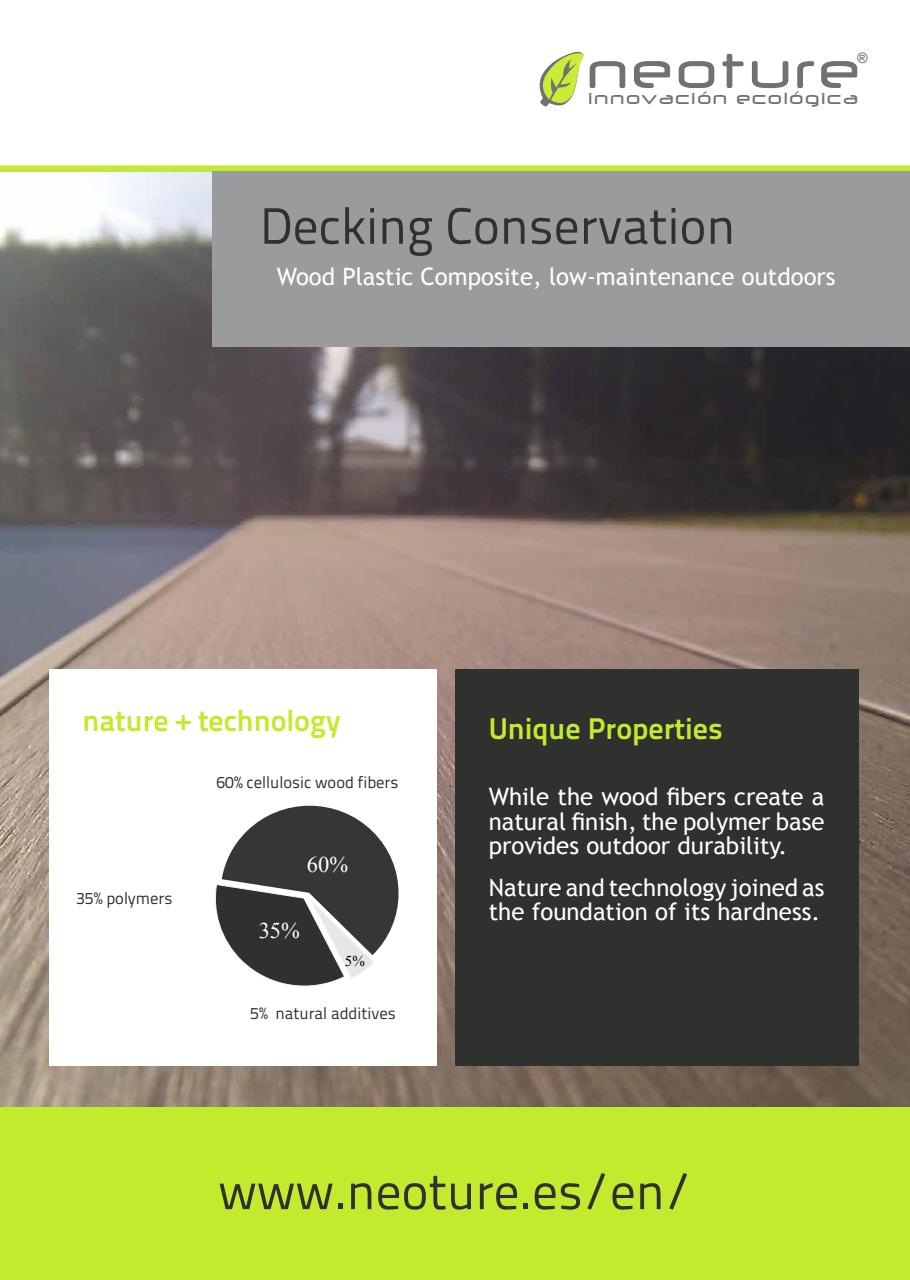
<style>
.page{position:relative;width:910px;height:1280px;background:#fff}
.page>*{position:absolute;margin:0;border:0;box-sizing:border-box;transform-origin:0 0}
.t1{font:57.45px "Neuropol";letter-spacing:.1em;color:#717171}
.t2{font:51px "Titillium Text 22 L";color:#30302f}
.t3{font:700 30px "Titillium Text 22 L";color:#c3eb2e}
.t4{font:24px/24.8px "Trebuchet MS";color:#fff;text-align:justify}
.t5{font:22.5px "Times New Roman";color:#fff}
.t6{font:19.2px "Neuropol";letter-spacing:.12em;color:#717171}
.t7{font:16.5px "Titillium Text 22 L";color:#30302f}
.t8{font:15px "Times New Roman";color:#000}
</style>
<div class="page">
<div style="left:0;top:1106px;width:910px;height:174px;background:#c3eb2e"></div>
<img style="left:0;top:173px;width:910px;height:933px">
<div style="left:0;top:165px;width:910px;height:6px;background:#c3eb2e"></div>
<svg style="left:539px;top:51px;width:45px;height:56px"></svg>
<div style="left:213px;top:171px;width:697px;height:176px;background:#999b9c"></div>
<div style="left:49px;top:670px;width:387px;height:396px;background:#fff"></div>
<svg style="left:215px;top:805px;width:184px;height:181px"></svg>
<div style="left:455px;top:670px;width:403px;height:396px;background:#30302f"></div>
<p class="t6" style="left:856px;top:49px;width:14px">®</p>
<h1 class="t1" style="left:588px;top:40px;width:272px">neoture</h1>
<p class="t6" style="left:588px;top:89px;width:271px">innovación ecológica</p>
<h2 class="t2" style="left:260px;top:188px;width:477px">Decking Conservation</h2>
<p class="t4" style="left:277px;top:264px;width:560px">Wood Plastic Composite, low-maintenance outdoors</p>
<p class="t3" style="left:83px;top:697px;width:259px">nature + technology</p>
<p class="t7" style="left:216px;top:770px;width:184px">60% cellulosic wood fibers</p>
<p class="t7" style="left:76px;top:886px;width:98px">35% polymers</p>
<p class="t5" style="left:307px;top:848px;width:43px">60%</p>
<p class="t5" style="left:259px;top:915px;width:43px">35%</p>
<p class="t8" style="left:345px;top:950px;width:21px">5%</p>
<p class="t7" style="left:250px;top:1001px;width:147px">5% natural additives</p>
<p class="t3" style="left:489px;top:705px;width:236px">Unique Properties</p>
<p class="t4" style="left:489px;top:784px;width:337px">While the wood fibers create a natural finish, the polymer base provides outdoor durability.</p>
<p class="t4" style="left:489px;top:874px;width:337px">Nature and technology joined as the foundation of its hardness.</p>
<h2 class="t2" style="left:218px;top:1153px;width:475px">www.neoture.es/en/</h2>
</div>
